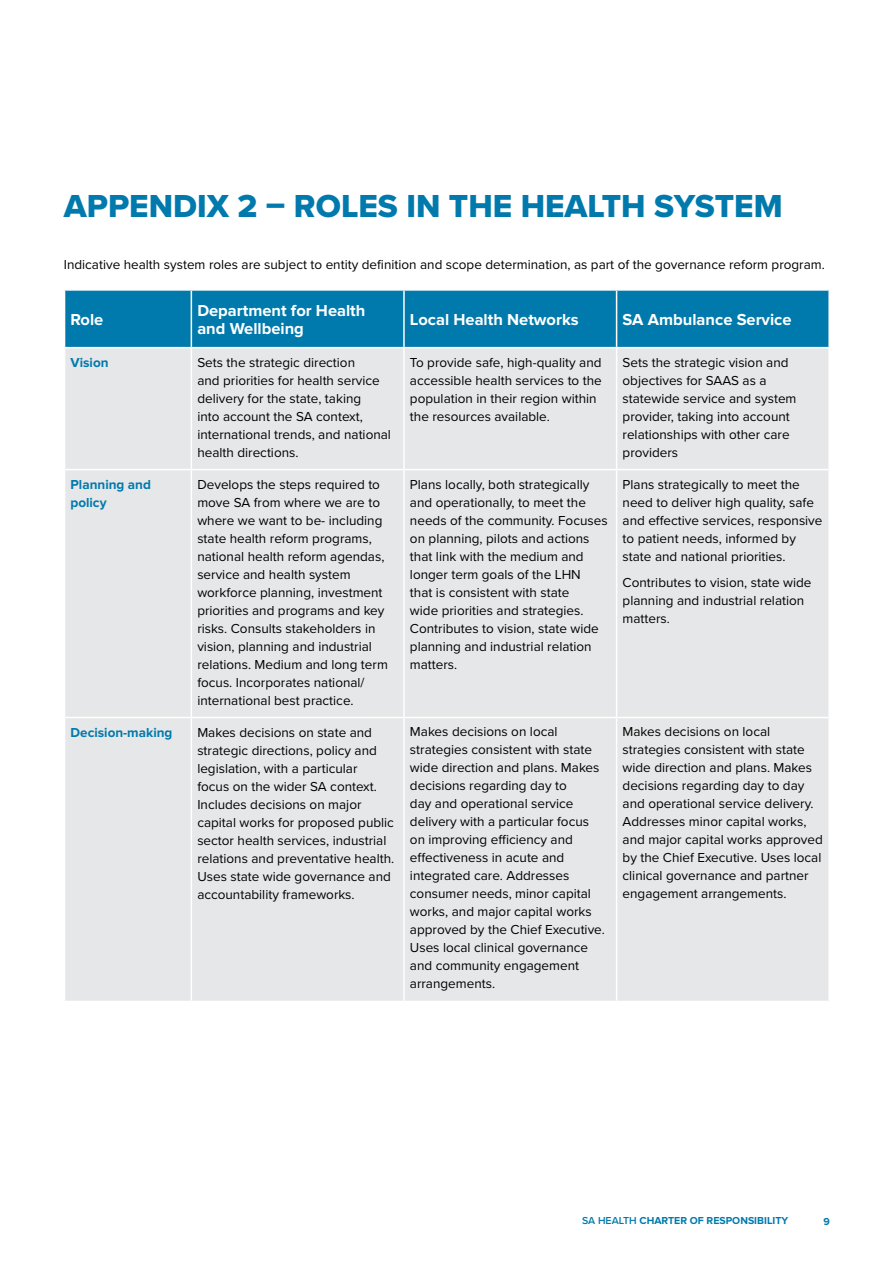
<style>
.page{position:relative;width:893px;height:1263px;background:#fff}
.page>*{position:absolute;margin:0;border:0;box-sizing:border-box;transform-origin:0 0}
.t1{font:33px "Proxima Nova Extrabld";color:#007aad}
.t2{font:700 16.5px/18px "Proxima Nova";color:#fff}
.t3{font:13.5px/18px "Proxima Nova";color:#000}
.t4{font:700 13.5px/18px "Proxima Nova";color:#007aad}
.t5{font:700 10.5px "Proxima Nova";color:#007aad}
.s1{font-weight:600}
</style>
<div class="page">
<div style="left:65px;top:291px;width:763px;height:56px;background:#007aad"></div>
<div style="left:65px;top:348px;width:763px;height:653px;background:#e6e7e8"></div>
<hr style="left:191px;top:291px;width:1px;height:56px;background:#fff">
<hr style="left:403px;top:291px;width:2px;height:56px;background:#fff">
<hr style="left:616px;top:291px;width:1px;height:56px;background:#fff">
<hr style="left:191px;top:348px;width:1px;height:121px;background:#fff">
<hr style="left:403px;top:348px;width:2px;height:121px;background:#fff">
<hr style="left:616px;top:348px;width:1px;height:121px;background:#fff">
<hr style="left:64px;top:469px;width:127px;height:1px;background:#fff">
<hr style="left:191px;top:469px;width:213px;height:1px;background:#fff">
<hr style="left:191px;top:470px;width:1px;height:247px;background:#fff">
<hr style="left:404px;top:469px;width:213px;height:1px;background:#fff">
<hr style="left:403px;top:470px;width:2px;height:247px;background:#fff">
<hr style="left:617px;top:469px;width:213px;height:1px;background:#fff">
<hr style="left:616px;top:470px;width:1px;height:247px;background:#fff">
<hr style="left:64px;top:717px;width:127px;height:1px;background:#fff">
<hr style="left:191px;top:717px;width:213px;height:1px;background:#fff">
<hr style="left:191px;top:718px;width:1px;height:283px;background:#fff">
<hr style="left:404px;top:717px;width:213px;height:1px;background:#fff">
<hr style="left:403px;top:718px;width:2px;height:283px;background:#fff">
<hr style="left:617px;top:717px;width:213px;height:1px;background:#fff">
<hr style="left:616px;top:718px;width:1px;height:283px;background:#fff">
<h1 class="t1" style="left:64px;top:182px;width:720px">APPENDIX 2 – ROLES IN THE HEALTH SYSTEM</h1>
<p class="t3" style="left:64px;top:255px;width:763px">Indicative health system roles are subject to entity definition and scope determination, as part of the governance reform program.</p>
<p class="t2" style="left:71px;top:311px;width:34px">Role</p>
<p class="t2" style="left:197px;top:302px;width:170px">Department for Health and Wellbeing</p>
<p class="t2" style="left:410px;top:311px;width:170px">Local Health Networks</p>
<p class="t2" style="left:623px;top:311px;width:171px">SA Ambulance Service</p>
<p class="t4" style="left:71px;top:354px;width:40px">Vision</p>
<p class="t3" style="left:197px;top:353px;width:195px">Sets the strategic direction<br>and priorities for health service delivery for the state, taking<br>into account the SA context, international trends, and national health directions.</p>
<p class="t3" style="left:410px;top:353px;width:193px">To provide safe, high-quality and accessible health services to the population in their region within the resources available.</p>
<p class="t3" style="left:623px;top:353px;width:175px">Sets the strategic vision and objectives for SAAS as a statewide service and system provider, taking into account relationships with other care providers</p>
<p class="t4" style="left:71px;top:475px;width:82px">Planning and policy</p>
<p class="t3" style="left:197px;top:475px;width:192px">Develops the steps required to move SA from where we are to where we want to be- including state health reform programs, national health reform agendas, service and health system workforce planning, investment priorities and programs and key risks. Consults stakeholders in vision, planning and industrial relations. Medium and long term focus. Incorporates national/ international best practice.</p>
<p class="t3" style="left:410px;top:474px;width:199px">Plans locally, both strategically and operationally, to meet the needs of the community. Focuses on planning, pilots and actions that link with the medium and longer term goals of the LHN<br>that is consistent with state<br>wide priorities and strategies.<br>Contributes to vision, state wide planning and industrial relation matters.</p>
<p class="t3" style="left:623px;top:474px;width:201px">Plans strategically to meet the need to deliver high quality, safe and effective services, responsive to patient needs, informed by state and national priorities.</p>
<p class="t3" style="left:623px;top:573px;width:190px">Contributes to vision, state wide planning and industrial relation matters.</p>
<p class="t4" style="left:71px;top:723px;width:103px">Decision-making</p>
<p class="t3" style="left:197px;top:722px;width:198px">Makes decisions on state and strategic directions, policy and legislation, with a particular<br>focus on the wider SA context.<br>Includes decisions on major capital works for proposed public sector health services, industrial relations and preventative health.<br>Uses state wide governance and accountability frameworks.</p>
<p class="t3" style="left:410px;top:722px;width:196px">Makes decisions on local strategies consistent with state wide direction and plans. Makes decisions regarding day to<br>day and operational service delivery with a particular focus on improving efficiency and effectiveness in acute and integrated care. Addresses consumer needs, minor capital works, and major capital works approved by the Chief Executive.<br>Uses local clinical governance and community engagement arrangements.</p>
<p class="t3" style="left:623px;top:722px;width:202px">Makes decisions on local strategies consistent with state wide direction and plans. Makes decisions regarding day to day and operational service delivery.<br>Addresses minor capital works, and major capital works approved by the Chief Executive. Uses local clinical governance and partner engagement arrangements.</p>
<p class="t5" style="left:582px;top:1215px;width:208px"><span class="s1">SA HEALTH</span> CHARTER OF RESPONSIBILITY</p>
<p class="t5" style="left:823px;top:1215px;width:8px">9</p>
</div>
